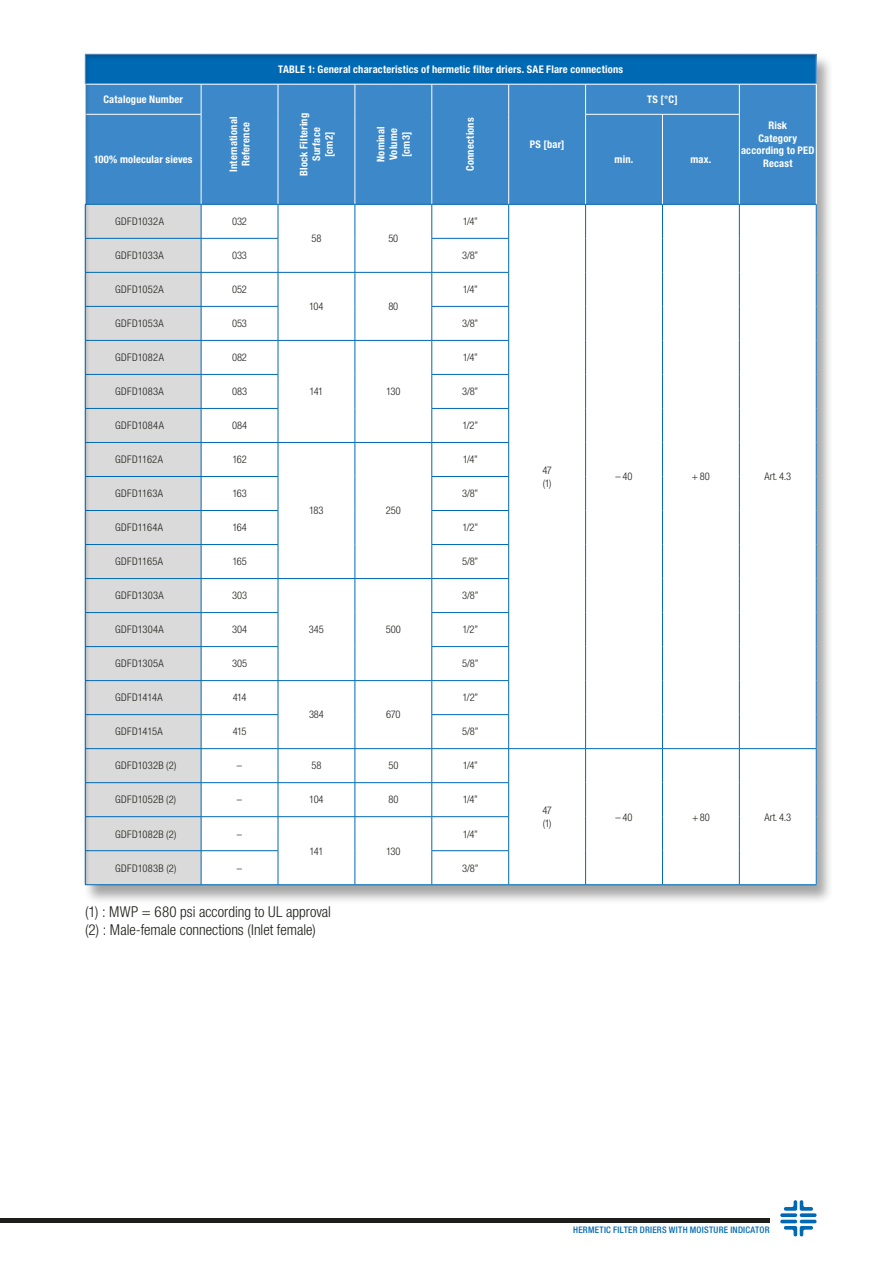
<style>
.page{position:relative;width:893px;height:1263px;background:#fff}
.page>*{position:absolute;margin:0;border:0;box-sizing:border-box;transform-origin:0 0}
.t1{font:300 condensed 15px/18px "Helvetica Neue LT Std";color:#1d1d1b}
.t2{font:300 condensed 10.5px/12.6px "Helvetica Neue LT Std";letter-spacing:.01em;color:#1d1d1b}
.t3{font:700 condensed 10.5px/12.6px "Helvetica Neue LT Std";letter-spacing:.02em;color:#fff;text-align:center}
.t4{font:300 condensed 10.5px "Helvetica Neue LT Std";letter-spacing:.03em;color:#1d1d1b}
.t5{font:500 condensed 9px "Helvetica Neue LT Std";letter-spacing:.03em;color:#0069b4}
</style>
<div class="page">
<hr style="left:0;top:1218px;width:770px;height:4px;background:#1d1d1b">
<svg style="left:780px;top:1200px;width:37px;height:36px"></svg>
<div style="left:83px;top:55px;width:751px;height:849px;background:#1d1d1b;opacity:.4"></div>
<div style="left:84px;top:53px;width:734px;height:832px;background:#1d1d1b;opacity:.2"></div>
<p class="t3" style="left:103px;top:93px;width:81px">Catalogue Number</p>
<p class="t3" style="left:278px;top:63px;width:346px">TABLE 1: General characteristics of hermetic filter driers. SAE Flare connections</p>
<p class="t3" style="left:647px;top:93px;width:32px">TS [°C]</p>
<p class="t3" style="left:227px;top:172px;width:57px;rotate:-90deg">International<br>Reference</p>
<p class="t3" style="left:297px;top:176px;width:64px;rotate:-90deg">Block Filtering<br>Surface<br>[cm2]</p>
<p class="t3" style="left:374px;top:162px;width:37px;rotate:-90deg">Nominal<br>Volume [cm3]</p>
<p class="t3" style="left:464px;top:171px;width:55px;rotate:-90deg">Connections</p>
<p class="t3" style="left:530px;top:138px;width:36px">PS [bar]</p>
<p class="t3" style="left:94px;top:153px;width:100px">100% molecular sieves</p>
<p class="t3" style="left:615px;top:153px;width:20px">min.</p>
<p class="t3" style="left:690px;top:153px;width:23px">max.</p>
<p class="t4" style="left:115px;top:215px;width:50px">GDFD1032A</p>
<p class="t2" style="left:232px;top:215px;width:16px">032</p>
<p class="t2" style="left:311px;top:232px;width:11px">58</p>
<p class="t2" style="left:388px;top:232px;width:11px">50</p>
<p class="t2" style="left:463px;top:215px;width:17px">1/4”</p>
<p class="t4" style="left:115px;top:249px;width:50px">GDFD1033A</p>
<p class="t2" style="left:232px;top:249px;width:16px">033</p>
<p class="t2" style="left:462px;top:249px;width:18px">3/8”</p>
<p class="t4" style="left:115px;top:283px;width:50px">GDFD1052A</p>
<p class="t2" style="left:232px;top:283px;width:16px">052</p>
<p class="t2" style="left:309px;top:300px;width:16px">104</p>
<p class="t2" style="left:388px;top:300px;width:11px">80</p>
<p class="t2" style="left:463px;top:283px;width:17px">1/4”</p>
<p class="t4" style="left:115px;top:317px;width:50px">GDFD1053A</p>
<p class="t2" style="left:232px;top:317px;width:16px">053</p>
<p class="t2" style="left:462px;top:317px;width:18px">3/8”</p>
<p class="t4" style="left:115px;top:351px;width:50px">GDFD1082A</p>
<p class="t2" style="left:232px;top:351px;width:16px">082</p>
<p class="t2" style="left:310px;top:385px;width:15px">141</p>
<p class="t2" style="left:386px;top:385px;width:16px">130</p>
<p class="t2" style="left:463px;top:351px;width:17px">1/4”</p>
<p class="t4" style="left:115px;top:385px;width:50px">GDFD1083A</p>
<p class="t2" style="left:232px;top:385px;width:16px">083</p>
<p class="t2" style="left:462px;top:385px;width:18px">3/8”</p>
<p class="t4" style="left:115px;top:419px;width:50px">GDFD1084A</p>
<p class="t2" style="left:232px;top:419px;width:16px">084</p>
<p class="t2" style="left:462px;top:419px;width:17px">1/2”</p>
<p class="t2" style="left:115px;top:453px;width:49px">GDFD1162A</p>
<p class="t2" style="left:232px;top:453px;width:16px">162</p>
<p class="t2" style="left:463px;top:453px;width:17px">1/4”</p>
<p class="t3" style="left:741px;top:119px;width:75px">Risk<br>Category according to PED<br>Recast</p>
<p class="t4" style="left:115px;top:487px;width:49px">GDFD1163A</p>
<p class="t2" style="left:232px;top:487px;width:16px">163</p>
<p class="t2" style="left:462px;top:487px;width:18px">3/8”</p>
<p class="t4" style="left:115px;top:522px;width:49px">GDFD1164A</p>
<p class="t2" style="left:232px;top:521px;width:16px">164</p>
<p class="t2" style="left:462px;top:521px;width:17px">1/2”</p>
<p class="t4" style="left:115px;top:556px;width:49px">GDFD1165A</p>
<p class="t2" style="left:232px;top:555px;width:16px">165</p>
<p class="t2" style="left:462px;top:555px;width:18px">5/8”</p>
<p class="t4" style="left:115px;top:590px;width:50px">GDFD1303A</p>
<p class="t2" style="left:232px;top:589px;width:16px">303</p>
<p class="t2" style="left:309px;top:623px;width:17px">345</p>
<p class="t2" style="left:386px;top:623px;width:16px">500</p>
<p class="t2" style="left:309px;top:504px;width:16px">183</p>
<p class="t2" style="left:386px;top:504px;width:16px">250</p>
<p class="t2" style="left:462px;top:589px;width:18px">3/8”</p>
<p class="t4" style="left:115px;top:624px;width:50px">GDFD1304A</p>
<p class="t2" style="left:232px;top:623px;width:16px">304</p>
<p class="t2" style="left:462px;top:623px;width:17px">1/2”</p>
<p class="t4" style="left:115px;top:658px;width:50px">GDFD1305A</p>
<p class="t2" style="left:232px;top:657px;width:16px">305</p>
<p class="t2" style="left:462px;top:657px;width:18px">5/8”</p>
<p class="t2" style="left:115px;top:691px;width:49px">GDFD1414A</p>
<p class="t2" style="left:233px;top:691px;width:15px">414</p>
<p class="t2" style="left:309px;top:708px;width:16px">384</p>
<p class="t2" style="left:386px;top:708px;width:16px">670</p>
<p class="t2" style="left:462px;top:691px;width:17px">1/2”</p>
<p class="t2" style="left:115px;top:725px;width:49px">GDFD1415A</p>
<p class="t2" style="left:233px;top:725px;width:15px">415</p>
<p class="t2" style="left:462px;top:725px;width:18px">5/8”</p>
<p class="t2" style="left:115px;top:759px;width:63px">GDFD1032B (2)</p>
<p class="t2" style="left:237px;top:759px;width:7px">–</p>
<p class="t2" style="left:311px;top:759px;width:11px">58</p>
<p class="t2" style="left:388px;top:759px;width:11px">50</p>
<p class="t2" style="left:463px;top:759px;width:17px">1/4”</p>
<p class="t2" style="left:115px;top:793px;width:63px">GDFD1052B (2)</p>
<p class="t2" style="left:237px;top:793px;width:7px">–</p>
<p class="t2" style="left:309px;top:793px;width:16px">104</p>
<p class="t2" style="left:388px;top:793px;width:11px">80</p>
<p class="t2" style="left:463px;top:793px;width:17px">1/4”</p>
<p class="t2" style="left:115px;top:827px;width:63px">GDFD1082B (2)</p>
<p class="t2" style="left:237px;top:827px;width:7px">–</p>
<p class="t2" style="left:310px;top:844px;width:15px">141</p>
<p class="t2" style="left:386px;top:844px;width:16px">130</p>
<p class="t2" style="left:463px;top:827px;width:17px">1/4”</p>
<p class="t4" style="left:115px;top:862px;width:63px">GDFD1083B (2)</p>
<p class="t2" style="left:237px;top:861px;width:7px">–</p>
<p class="t2" style="left:462px;top:861px;width:18px">3/8”</p>
<h1 class="t1" style="left:85px;top:902px;width:247px">(1) : MWP = 680 psi according to UL approval (2) : Male-female connections (Inlet female)</h1>
<p class="t2" style="left:542px;top:464px;width:11px">47 (1)</p>
<p class="t2" style="left:616px;top:470px;width:18px">– 40</p>
<p class="t2" style="left:692px;top:470px;width:19px">+ 80</p>
<p class="t2" style="left:764px;top:470px;width:28px">Art. 4.3</p>
<p class="t2" style="left:542px;top:804px;width:11px">47 (1)</p>
<p class="t2" style="left:616px;top:810px;width:18px">– 40</p>
<p class="t2" style="left:692px;top:810px;width:19px">+ 80</p>
<p class="t2" style="left:765px;top:810px;width:28px">Art. 4.3</p>
<p class="t5" style="left:573px;top:1224px;width:198px">HERMETIC FILTER DRIERS WITH MOISTURE INDICATOR</p>
</div>
